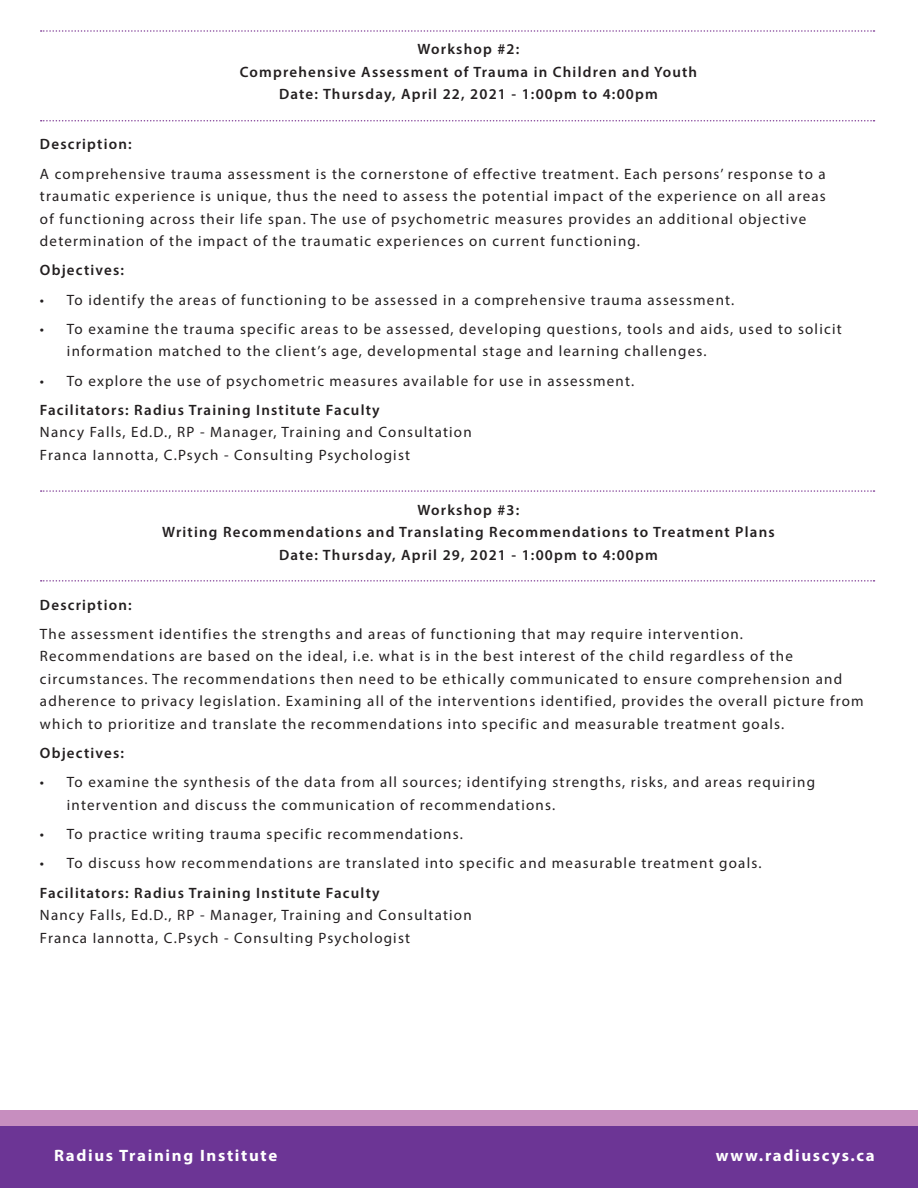
<style>
.page{position:relative;width:918px;height:1188px;background:#fff}
.page>*{position:absolute;margin:0;border:0;box-sizing:border-box;transform-origin:0 0}
.t1{font:700 16.5px "Myriad Pro";letter-spacing:.1em;color:#fff}
.t2{font:15px/22.5px "Myriad Pro";letter-spacing:.08em;color:#231f20}
.t3{font:600 15px/22.5px "Myriad Pro";letter-spacing:.08em;color:#231f20;text-align:center}
</style>
<div class="page">
<div style="left:1px;top:1126px;width:916px;height:61px;background:#6c3595"></div>
<div style="left:0;top:1125px;width:918px;height:63px;border:2px solid #6c3595"></div>
<div style="left:0;top:1110px;width:918px;height:15px;background:#c78ebf"></div>
<svg style="left:41px;top:30px;width:834px;height:2px"></svg>
<svg style="left:41px;top:120px;width:834px;height:1px"></svg>
<svg style="left:41px;top:490px;width:834px;height:2px"></svg>
<svg style="left:41px;top:580px;width:834px;height:2px"></svg>
<p class="t3" style="left:240px;top:38px;width:459px">Workshop #2:<br>Comprehensive Assessment of Trauma in Children and Youth<br>Date: Thursday, April 22, 2021 - 1:00pm to 4:00pm</p>
<p class="t3" style="left:40px;top:133px;width:93px">Description:</p>
<p class="t2" style="left:40px;top:162px;width:787px">A comprehensive trauma assessment is the cornerstone of effective treatment. Each persons’ response to a traumatic experience is unique, thus the need to assess the potential impact of the experience on all areas of functioning across their life span. The use of psychometric measures provides an additional objective determination of the impact of the traumatic experiences on current functioning.</p>
<p class="t3" style="left:40px;top:259px;width:86px">Objectives:</p>
<p class="t2" style="left:40px;top:288px;width:696px">• To identify the areas of functioning to be assessed in a comprehensive trauma assessment.</p>
<p class="t2" style="left:67px;top:317px;width:776px;text-indent:-27px">• To examine the trauma specific areas to be assessed, developing questions, tools and aids, used to solicit information matched to the client’s age, developmental stage and learning challenges.</p>
<p class="t2" style="left:40px;top:369px;width:596px">• To explore the use of psychometric measures available for use in assessment.</p>
<p class="t3" style="left:40px;top:398px;width:341px">Facilitators: Radius Training Institute Faculty</p>
<p class="t2" style="left:40px;top:421px;width:433px">Nancy Falls, Ed.D., RP - Manager, Training and Consultation<br>Franca Iannotta, C.Psych - Consulting Psychologist</p>
<p class="t3" style="left:162px;top:498px;width:614px">Workshop #3:<br>Writing Recommendations and Translating Recommendations to Treatment Plans<br>Date: Thursday, April 29, 2021 - 1:00pm to 4:00pm</p>
<p class="t3" style="left:40px;top:593px;width:93px">Description:</p>
<p class="t2" style="left:40px;top:622px;width:825px">The assessment identifies the strengths and areas of functioning that may require intervention.<br>Recommendations are based on the ideal, i.e. what is in the best interest of the child regardless of the circumstances. The recommendations then need to be ethically communicated to ensure comprehension and adherence to privacy legislation. Examining all of the interventions identified, provides the overall picture from which to prioritize and translate the recommendations into specific and measurable treatment goals.</p>
<p class="t3" style="left:40px;top:741px;width:86px">Objectives:</p>
<p class="t2" style="left:67px;top:771px;width:750px;text-indent:-27px">• To examine the synthesis of the data from all sources; identifying strengths, risks, and areas requiring intervention and discuss the communication of recommendations.</p>
<p class="t2" style="left:40px;top:823px;width:424px">• To practice writing trauma specific recommendations.</p>
<p class="t2" style="left:40px;top:852px;width:723px">• To discuss how recommendations are translated into specific and measurable treatment goals.</p>
<p class="t3" style="left:40px;top:881px;width:341px">Facilitators: Radius Training Institute Faculty</p>
<p class="t2" style="left:40px;top:904px;width:433px">Nancy Falls, Ed.D., RP - Manager, Training and Consultation<br>Franca Iannotta, C.Psych - Consulting Psychologist</p>
<p class="t1" style="left:54px;top:1145px;width:225px">Radius Training Institute</p>
<p class="t1" style="left:716px;top:1145px;width:161px">www.radiuscys.ca</p>
</div>
